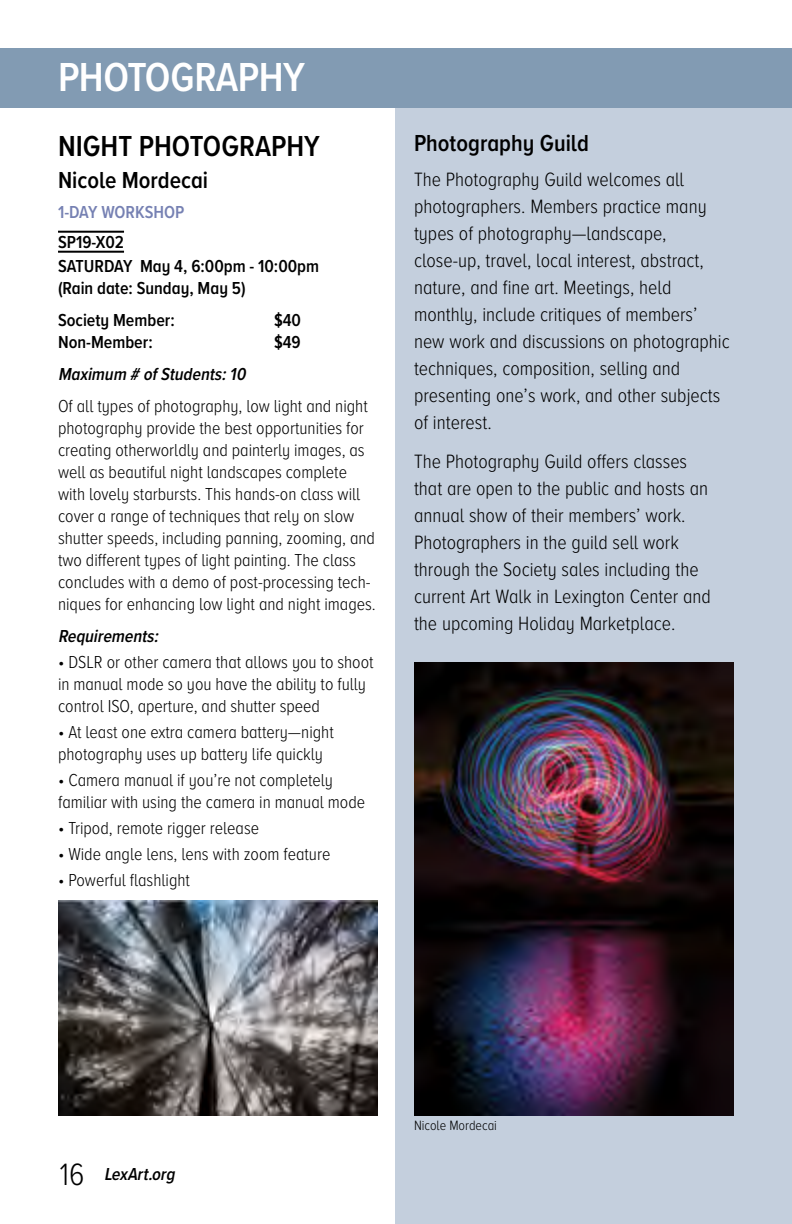
<style>
.page{position:relative;width:792px;height:1224px;background:#fff}
.page>*{position:absolute;margin:0;border:0;box-sizing:border-box;transform-origin:0 0}
.t1{font:600 42px "Proxima Nova Cond";letter-spacing:-.01em;color:#fff}
.t2{font:600 30px "Proxima Nova A Cond";color:#000}
.t3{font:600 24px "Proxima Nova A Cond";color:#000}
.t4{font:300 20px/27px "Proxima Nova A Cond";color:#000}
.t5{font:300 18px/22px "Proxima Nova A Cond";color:#000}
.t6{font:600 18px/24px "Proxima Nova A Cond";color:#000}
.t7{font:italic 600 18px "Proxima Nova A Cond";color:#000}
.t8{font:600 18px "Proxima Nova A Cond";color:#7681b3}
.t9{font:300 14px "Proxima Nova A Cond";color:#000}
.s1{font-weight:300;font-style:normal;font-size:32px}
</style>
<div class="page">
<div style="left:396px;top:58px;width:396px;height:1166px;background:#c4cfdd"></div>
<img style="left:58px;top:901px;width:320px;height:215px">
<img style="left:414px;top:663px;width:320px;height:453px">
<div style="left:0;top:48px;width:792px;height:60px;background:#829bb3"></div>
<hr style="left:58px;top:231px;width:66px;height:2px;background:#000">
<hr style="left:58px;top:251px;width:66px;height:2px;background:#000">
<h1 class="t1" style="left:58px;top:46px;width:249px">PHOTOGRAPHY</h1>
<h2 class="t2" style="left:58px;top:124px;width:132px">Night Photogra</h2>
<h2 class="t2" style="left:271px;top:124px;width:49px">phy</h2>
<h3 class="t3" style="left:58px;top:162px;width:152px">Nicole Mordecai</h3>
<p class="t8" style="left:58px;top:198px;width:126px">1-DAY WORKSHOP</p>
<p class="t6" style="left:58px;top:229px;width:68px">SP19-X02<br>SATURday</p>
<p class="t6" style="left:58px;top:254px;width:263px;line-height:22px;text-indent:82px">May 4, 6:00pm - 10:00pm (Rain date: Sunday, May 5)</p>
<p class="t6" style="left:58px;top:307px;width:118px">Society Member:</p>
<p class="t6" style="left:274px;top:307px;width:29px">$40</p>
<p class="t6" style="left:58px;top:329px;width:96px">Non-Member:</p>
<p class="t6" style="left:274px;top:329px;width:28px">$49</p>
<p class="t7" style="left:58px;top:360px;width:194px">Maximum # ofStudents:10</p>
<p class="t5" style="left:58px;top:394px;width:319px">Of all types of photography, low light and night photography provide the best opportunities for creating otherworldly and painterly images, as well as beautiful night landscapes complete with lovely starbursts. This hands-on class will cover a range of techniques that rely on slow shutter speeds, including panning, zooming, and two different types of light painting. The class concludes with a demo of post-processing tech&shy;niques for enhancing low light and night images.</p>
<p class="t7" style="left:58px;top:622px;width:106px">Requirements:</p>
<p class="t5" style="left:58px;top:650px;width:317px">• DSLR or other camera that allows you to shoot in manual mode so you have the ability to fully control ISO, aperture, and shutter speed</p>
<p class="t5" style="left:58px;top:720px;width:277px">• At least one extra camera battery—night photography uses up battery life quickly</p>
<p class="t5" style="left:58px;top:768px;width:309px">• Camera manual if you’re not completely familiar with using the camera in manual mode</p>
<p class="t5" style="left:58px;top:816px;width:203px">• Tripod, remote rigger release</p>
<p class="t5" style="left:58px;top:842px;width:274px">• Wide angle lens, lens with zoom feature</p>
<p class="t5" style="left:58px;top:868px;width:134px">• Powerful flashlight</p>
<h3 class="t3" style="left:414px;top:125px;width:176px">Photography Guild</h3>
<p class="t4" style="left:414px;top:165px;width:317px">The Photography Guild welcomes all photographers. Members practice many types of photography—landscape, close-up, travel, local interest, abstract, nature, and fine art. Meetings, held monthly, include critiques of members’ new work and discussions on photographic techniques, composition, selling and presenting one’s work, and other subjects of interest.</p>
<p class="t4" style="left:414px;top:447px;width:298px">The Photography Guild offers classes that are open to the public and hosts an annual show of their members’ work.<br>Photographers in the guild sell work through the Society sales including the current Art Walk in Lexington Center and the upcoming Holiday Marketplace.</p>
<p class="t7" style="left:60px;top:1161px;width:121px"><span class="s1">1 6</span> LexArt.org</p>
<p class="t9" style="left:414px;top:1115px;width:84px">Nicole Mordecai</p>
</div>
